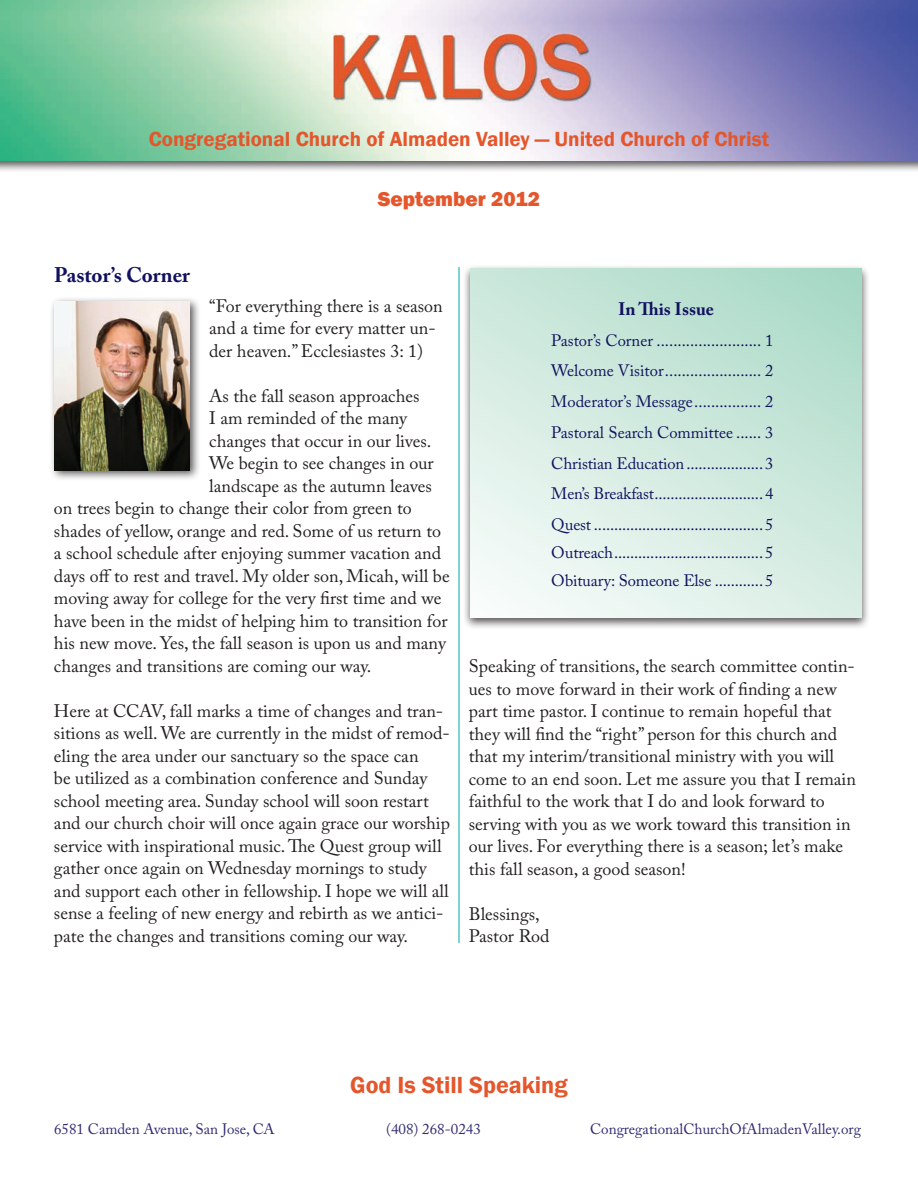
<style>
.page{position:relative;width:918px;height:1188px;background:#fff}
.page>*{position:absolute;margin:0;border:0;box-sizing:border-box;transform-origin:0 0}
.t1{font:600 24px "Franklin Gothic";color:#e4562b}
.t2{font:600 21px "Franklin Gothic";color:#e4562b}
.t3{font:700 21px "Adobe Caslon Pro";color:#11125f}
.t4{font:800 21px "Franklin Gothic";color:#e4562b}
.t5{font:18px/22.5px "Adobe Caslon Pro";color:#231f20}
.t6{font:700 18px "Adobe Caslon Pro";color:#11125f}
.t7{font:16.5px/30.8px "Adobe Caslon Pro";letter-spacing:-.01em;color:#11125f;text-align:justify}
.t8{font:15px "Adobe Caslon Pro";color:#2f2b74}
</style>
<div class="page">
<div style="left:0;top:0;width:918px;height:173px;background:#231f20;opacity:.75"></div>
<img style="left:0;top:0;width:918px;height:160px">
<hr style="left:459px;top:267px;width:1px;height:676px;background:#00a9a7">
<div style="left:49px;top:296px;width:152px;height:185px;background:#231f20;opacity:.75"></div>
<img style="left:55px;top:301px;width:135px;height:169px">
<div style="left:462px;top:265px;width:408px;height:365px;background:#231f20;opacity:.75"></div>
<svg style="left:470px;top:268px;width:392px;height:350px;background:#d1eadf"></svg>
<p class="t2" style="left:149px;top:126px;width:622px">Congregational Church of Almaden Valley — United Church of Christ</p>
<p class="t3" style="left:54px;top:263px;width:138px">Pastor’s Corner</p>
<p class="t4" style="left:378px;top:186px;width:164px">September 2012</p>
<p class="t5" style="left:209px;top:294px;width:235px">“For everything there is a season and a time for every matter un&shy;der heaven.” Ecclesiastes 3: 1)</p>
<p class="t5" style="left:209px;top:384px;width:212px">As the fall season approaches</p>
<p class="t5" style="left:209px;top:407px;width:199px">I am reminded of the many</p>
<p class="t5" style="left:209px;top:429px;width:224px">changes that occur in our lives.</p>
<p class="t5" style="left:209px;top:452px;width:226px">We begin to see changes in our</p>
<p class="t5" style="left:209px;top:474px;width:224px">landscape as the autumn leaves</p>
<p class="t5" style="left:54px;top:497px;width:359px">on trees begin to change their color from green to</p>
<p class="t5" style="left:54px;top:519px;width:389px">shades of yellow, orange and red. Some of us return to</p>
<p class="t5" style="left:54px;top:542px;width:389px">a school schedule after enjoying summer vacation and</p>
<p class="t5" style="left:54px;top:564px;width:397px">days off to rest and travel. My older son, Micah, will be</p>
<p class="t5" style="left:54px;top:587px;width:389px">moving away for college for the very first time and we</p>
<p class="t5" style="left:54px;top:609px;width:395px">have been in the midst of helping him to transition for</p>
<p class="t5" style="left:54px;top:632px;width:394px">his new move. Yes, the fall season is upon us and many</p>
<p class="t5" style="left:54px;top:654px;width:319px">changes and transitions are coming our way.</p>
<p class="t5" style="left:54px;top:699px;width:398px">Here at CCAV, fall marks a time of changes and tran&shy;sitions as well. We are currently in the midst of remod&shy;eling the area under our sanctuary so the space can<br>be utilized as a combination conference and Sunday school meeting area. Sunday school will soon restart and our church choir will once again grace our worship service with inspirational music. The Quest group will gather once again on Wednesday mornings to study and support each other in fellowship. I hope we will all sense a feeling of new energy and rebirth as we antici&shy;pate the changes and transitions coming our way.</p>
<p class="t6" style="left:618px;top:298px;width:97px">In This Issue</p>
<p class="t7" style="left:551px;top:325px;width:223px">Pastor’s Corner ......................... 1<br>Welcome Visitor....................... 2<br>Moderator’s Message................ 2<br>Pastoral Search Committee ...... 3<br>Christian Education ...................3<br>Men’s Breakfast...........................4<br>Quest ..........................................5</p>
<p class="t7" style="left:551px;top:538px;width:223px;line-height:27.8px">Outreach.....................................5<br>Obituary: Someone Else ............5</p>
<p class="t5" style="left:469px;top:655px;width:389px">Speaking of transitions, the search committee contin&shy;ues to move forward in their work of finding a new part time pastor. I continue to remain hopeful that they will find the “right” person for this church and that my interim/transitional ministry with you will come to an end soon. Let me assure you that I remain faithful to the work that I do and look forward to serving with you as we work toward this transition in our lives. For everything there is a season; let’s make this fall season, a good season!</p>
<p class="t5" style="left:469px;top:903px;width:82px">Blessings,<br>Pastor Rod</p>
<h1 class="t1" style="left:350px;top:1070px;width:219px">God Is Still Speaking</h1>
<p class="t8" style="left:54px;top:1120px;width:222px">6581 Camden Avenue, San Jose, CA</p>
<p class="t8" style="left:386px;top:1120px;width:96px">(408) 268-0243</p>
<p class="t8" style="left:590px;top:1120px;width:272px">CongregationalChurchOfAlmadenValley.org</p>
</div>
